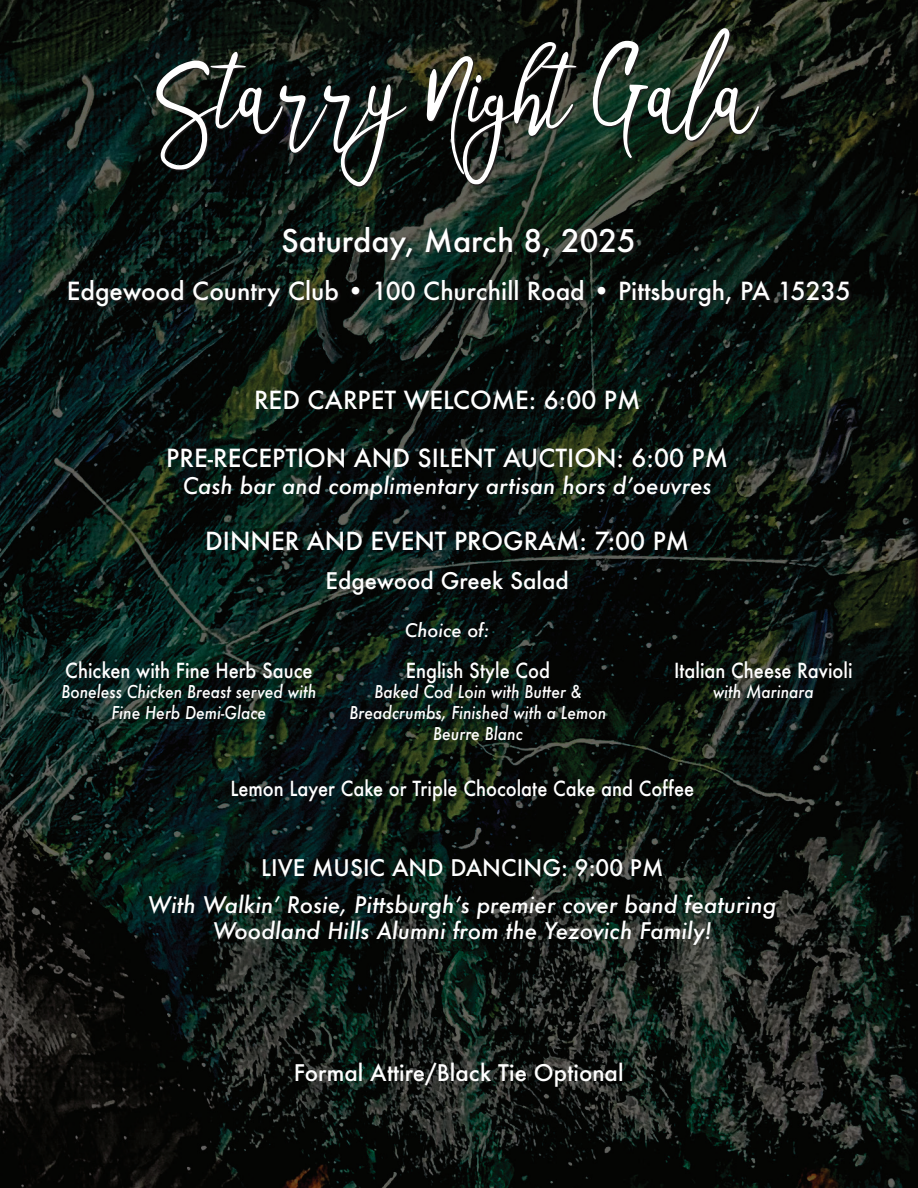
<style>
.page{position:relative;width:918px;height:1188px;background:#fff}
.page>*{position:absolute;margin:0;border:0;box-sizing:border-box;transform-origin:0 0}
.t1{font:137.7px "Forever Summer";color:#fff}
.t2{font:500 30.3px "Futura";color:#fff}
.t3{font:500 24.3px "Futura";color:#fff}
.t4{font:italic 500 22.35px/26.4px "Futura";color:#fff;text-align:center}
.t5{font:500 22.35px "Futura";color:#fff}
.t6{font:500 20.25px "Futura";color:#fff;scale:.9 1}
.t7{font:italic 500 18.15px "Futura";color:#fff}
.t8{font:italic 500 17.25px/20.7px "Futura";color:#fff;text-align:center;scale:.9 1}
</style>
<div class="page">
<img style="left:0;top:0;width:917px;height:1188px">
<div style="left:68px;top:226px;width:785px;height:85px;background:#231f20;opacity:.75"></div>
<svg style="left:157px;top:29px;width:603px;height:160px;background:#151d17"></svg>
<h1 class="t1" style="left:156px;top:20px;width:602px">Starry Night Gala</h1>
<p class="t2" style="left:281px;top:220px;width:356px">Saturday, March 8, 2025</p>
<p class="t3" style="left:67px;top:274px;width:785px">Edgewood Country Club • 100 Churchill Road • Pittsburgh, PA 15235</p>
<p class="t3" style="left:254px;top:383px;width:388px">RED CARPET WELCOME: 6:00 PM</p>
<p class="t3" style="left:166px;top:441px;width:563px">PRE-RECEPTION AND SILENT AUCTION: 6:00 PM</p>
<p class="t4" style="left:183px;top:472px;width:530px">Cash bar and complimentary artisan hors d’oeuvres</p>
<p class="t3" style="left:205px;top:524px;width:485px">DINNER AND EVENT PROGRAM: 7:00 PM</p>
<p class="t5" style="left:326px;top:565px;width:245px">Edgewood Greek Salad</p>
<p class="t7" style="left:405px;top:618px;width:86px">Choice of:</p>
<p class="t6" style="left:65px;top:656px;width:276px">Chicken with Fine Herb Sauce</p>
<p class="t8" style="left:61px;top:681px;width:285px">Boneless Chicken Breast served with<br>Fine Herb Demi-Glace</p>
<p class="t6" style="left:406px;top:656px;width:162px">English Style Cod</p>
<p class="t8" style="left:350px;top:681px;width:287px">Baked Cod Loin with Butter &amp;<br>Breadcrumbs, Finished with a Lemon<br>Beurre Blanc</p>
<p class="t6" style="left:674px;top:656px;width:200px">Italian Cheese Ravioli</p>
<p class="t8" style="left:713px;top:681px;width:113px">with Marinara</p>
<p class="t6" style="left:230px;top:775px;width:517px">Lemon Layer Cake or Triple Chocolate Cake and Coffee</p>
<p class="t5" style="left:261px;top:853px;width:404px">LIVE MUSIC AND DANCING: 9:00 PM</p>
<p class="t4" style="left:148px;top:891px;width:630px">With Walkin’ Rosie, Pittsburgh’s premier cover band featuring<br>Woodland Hills Alumni from the Yezovich Family!</p>
<p class="t5" style="left:294px;top:1057px;width:331px">Formal Attire/Black Tie Optional</p>
</div>
